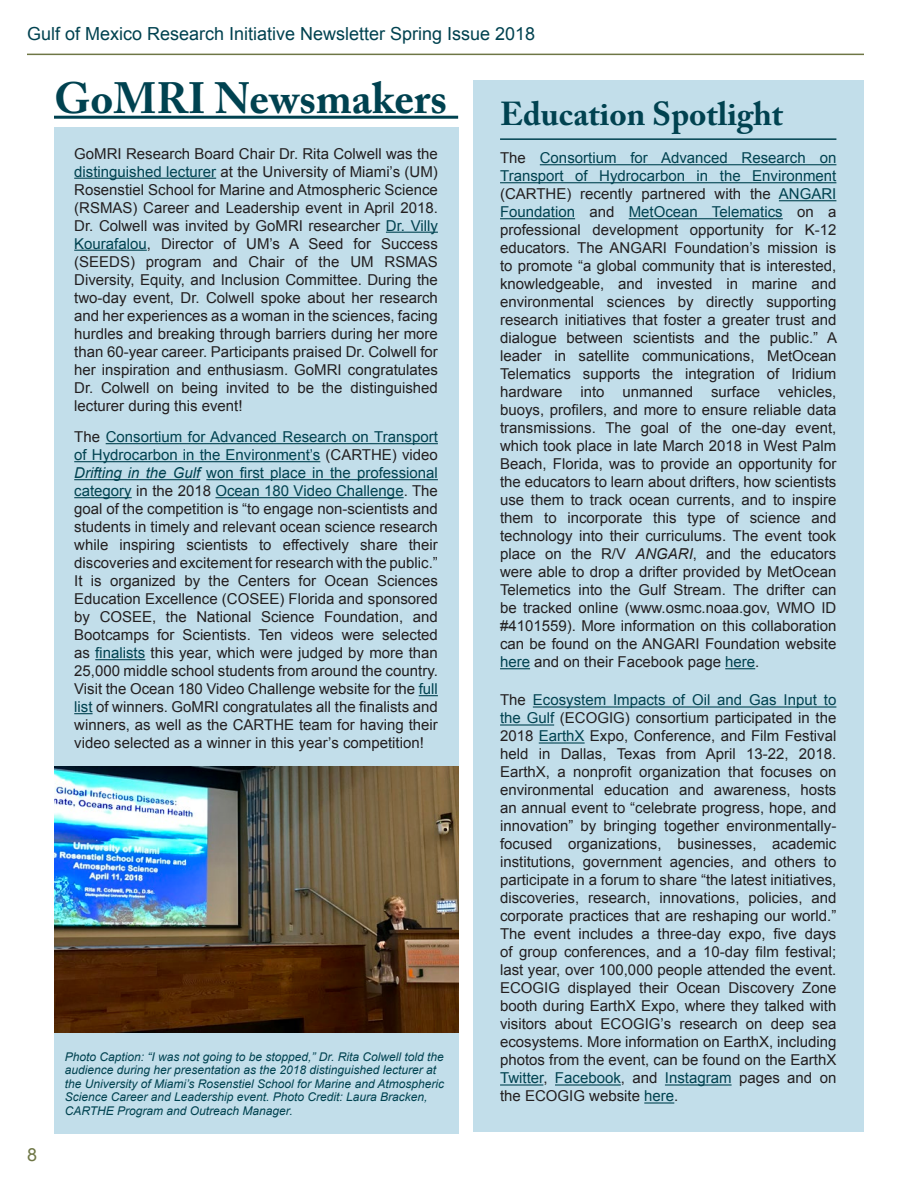
<style>
.page{position:relative;width:918px;height:1188px;background:#fff}
.page>*{position:absolute;margin:0;border:0;box-sizing:border-box;transform-origin:0 0}
.Article_Head_1{font:700 43.5px "Adobe Caslon Pro";color:#004250}
.Article_Head_1-2{font:700 33px "Adobe Caslon Pro";color:#004250}
.t1{font:18px "Arial";color:#004250}
.t2{font:18px "Arial";color:#6e7645}
.t3{font:15px/18px "Arial";color:#231f20;text-align:justify}
.Captions{font:italic 12px/13.5px "Arial";color:#004250}
.s1{color:#004250}
.s2{font-style:italic;color:#004250}
.s3{font-style:italic}
</style>
<div class="page">
<hr style="left:27px;top:54px;width:837px;height:1px;background:#6e7645">
<div style="left:54px;top:127px;width:404px;height:1007px;background:#c2deea"></div>
<hr style="left:74px;top:178px;width:142px;height:1px;background:#004250">
<hr style="left:386px;top:232px;width:52px;height:1px;background:#004250">
<hr style="left:74px;top:250px;width:73px;height:1px;background:#004250">
<hr style="left:106px;top:443px;width:332px;height:1px;background:#004250">
<hr style="left:74px;top:461px;width:246px;height:1px;background:#004250">
<hr style="left:74px;top:479px;width:126px;height:1px;background:#004250">
<hr style="left:206px;top:479px;width:232px;height:1px;background:#004250">
<hr style="left:74px;top:497px;width:58px;height:1px;background:#004250">
<hr style="left:215px;top:497px;width:189px;height:1px;background:#004250">
<hr style="left:95px;top:659px;width:50px;height:1px;background:#004250">
<svg style="left:419px;top:695px;width:19px;height:1px"></svg>
<svg style="left:74px;top:713px;width:19px;height:1px"></svg>
<hr style="left:54px;top:116px;width:404px;height:3px;background:#004250">
<img style="left:54px;top:767px;width:404px;height:266px">
<div style="left:473px;top:80px;width:390px;height:1052px;background:#c2deea"></div>
<hr style="left:500px;top:138px;width:336px;height:2px;background:#004250">
<hr style="left:540px;top:164px;width:296px;height:1px;background:#004250">
<hr style="left:500px;top:182px;width:336px;height:1px;background:#004250">
<hr style="left:779px;top:200px;width:57px;height:1px;background:#004250">
<hr style="left:500px;top:218px;width:75px;height:1px;background:#004250">
<hr style="left:629px;top:218px;width:154px;height:1px;background:#004250">
<hr style="left:500px;top:668px;width:30px;height:1px;background:#004250">
<hr style="left:725px;top:668px;width:30px;height:1px;background:#004250">
<hr style="left:533px;top:706px;width:303px;height:2px;background:#004250">
<hr style="left:500px;top:724px;width:54px;height:2px;background:#004250">
<hr style="left:539px;top:742px;width:46px;height:2px;background:#004250">
<hr style="left:500px;top:1084px;width:43px;height:2px;background:#004250">
<hr style="left:555px;top:1084px;width:66px;height:2px;background:#004250">
<hr style="left:665px;top:1084px;width:67px;height:2px;background:#004250">
<hr style="left:644px;top:1102px;width:30px;height:2px;background:#004250">
<p class="t1" style="left:27px;top:22px;width:510px">Gulf of Mexico Research Initiative Newsletter Spring Issue 2018</p>
<p class="Article_Head_1" style="left:54px;top:73px;width:394px">GoMRI Newsmakers</p>
<p class="t3" style="left:74px;top:145px;width:365px">GoMRI Research Board Chair Dr. Rita Colwell was the <span class="s1">distinguished lecturer</span> at the University of Miami’s (UM)<br>Rosenstiel School for Marine and Atmospheric Science (RSMAS) Career and Leadership event in April 2018.<br>Dr. Colwell was invited by GoMRI researcher <span class="s1">Dr. Villy Kourafalou</span>, Director of UM’s A Seed for Success (SEEDS) program and Chair of the UM RSMAS Diversity, Equity, and Inclusion Committee. During the two-day event, Dr. Colwell spoke about her research and her experiences as a woman in the sciences, facing hurdles and breaking through barriers during her more than 60-year career. Participants praised Dr. Colwell for her inspiration and enthusiasm. GoMRI congratulates Dr. Colwell on being invited to be the distinguished lecturer during this event!</p>
<p class="t3" style="left:74px;top:428px;width:365px">The <span class="s1">Consortium for Advanced Research on Transport of Hydrocarbon in the Environment’s</span> (CARTHE) video <span class="s2">Drifting in the Gulf</span> <span class="s1">won first place in the professional category</span> in the 2018 <span class="s1">Ocean 180 Video Challenge</span>. The goal of the competition is “to engage non-scientists and students in timely and relevant ocean science research while inspiring scientists to effectively share their discoveries and excitement for research with the public.” It is organized by the Centers for Ocean Sciences Education Excellence (COSEE) Florida and sponsored by COSEE, the National Science Foundation, and Bootcamps for Scientists. Ten videos were selected as <span class="s1">finalists</span> this year, which were judged by more than 25,000 middle school students from around the country.<br>Visit the Ocean 180 Video Challenge website for the <span class="s1">full list</span> of winners. GoMRI congratulates all the finalists and winners, as well as the CARTHE team for having their video selected as a winner in this year’s competition!</p>
<p class="t2" style="left:27px;top:1143px;width:12px">8</p>
<p class="Captions" style="left:65px;top:1050px;width:381px">Photo Caption: “I was not going to be stopped,” Dr. Rita Colwell told the audience during her presentation as the 2018 distinguished lecturer at the University of Miami’s Rosenstiel School for Marine and Atmospheric Science Career and Leadership event. Photo Credit: Laura Bracken, CARTHE Program and Outreach Manager.</p>
<p class="Article_Head_1-2" style="left:500px;top:94px;width:285px">Education Spotlight</p>
<p class="t3" style="left:500px;top:149px;width:339px">The <span class="s1">Consortium for Advanced Research on Transport of Hydrocarbon in the Environment </span>(CARTHE) recently partnered with the <span class="s1">ANGARI Foundation</span> and <span class="s1">MetOcean Telematics</span> on a professional development opportunity for K-12 educators. The ANGARI Foundation’s mission is to promote “a global community that is interested, knowledgeable, and invested in marine and environmental sciences by directly supporting research initiatives that foster a greater trust and dialogue between scientists and the public.” A leader in satellite communications, MetOcean Telematics supports the integration of Iridium hardware into unmanned surface vehicles, buoys, profilers, and more to ensure reliable data transmissions. The goal of the one-day event, which took place in late March 2018 in West Palm Beach, Florida, was to provide an opportunity for the educators to learn about drifters, how scientists use them to track ocean currents, and to inspire them to incorporate this type of science and technology into their curriculums. The event took place on the R/V <span class="s3">ANGARI</span>, and the educators were able to drop a drifter provided by MetOcean Telemetics into the Gulf Stream. The drifter can be tracked online (www.osmc.noaa.gov, WMO ID #4101559). More information on this collaboration can be found on the ANGARI Foundation website <span class="s1">here</span> and on their Facebook page <span class="s1">here</span>.</p>
<p class="t3" style="left:500px;top:691px;width:338px">The <span class="s1">Ecosystem Impacts of Oil and Gas Input to the Gulf</span> (ECOGIG) consortium participated in the 2018 <span class="s1">EarthX</span> Expo, Conference, and Film Festival held in Dallas, Texas from April 13-22, 2018.<br>EarthX, a nonprofit organization that focuses on environmental education and awareness, hosts an annual event to “celebrate progress, hope, and innovation” by bringing together environmentally&shy;focused organizations, businesses, academic institutions, government agencies, and others to participate in a forum to share “the latest initiatives, discoveries, research, innovations, policies, and corporate practices that are reshaping our world.” The event includes a three-day expo, five days of group conferences, and a 10-day film festival; last year, over 100,000 people attended the event.<br>ECOGIG displayed their Ocean Discovery Zone booth during EarthX Expo, where they talked with visitors about ECOGIG’s research on deep sea ecosystems. More information on EarthX, including photos from the event, can be found on the EarthX <span class="s1">Twitter</span>, <span class="s1">Facebook</span>, and <span class="s1">Instagram</span> pages and on the ECOGIG website <span class="s1">here</span>.</p>
</div>
